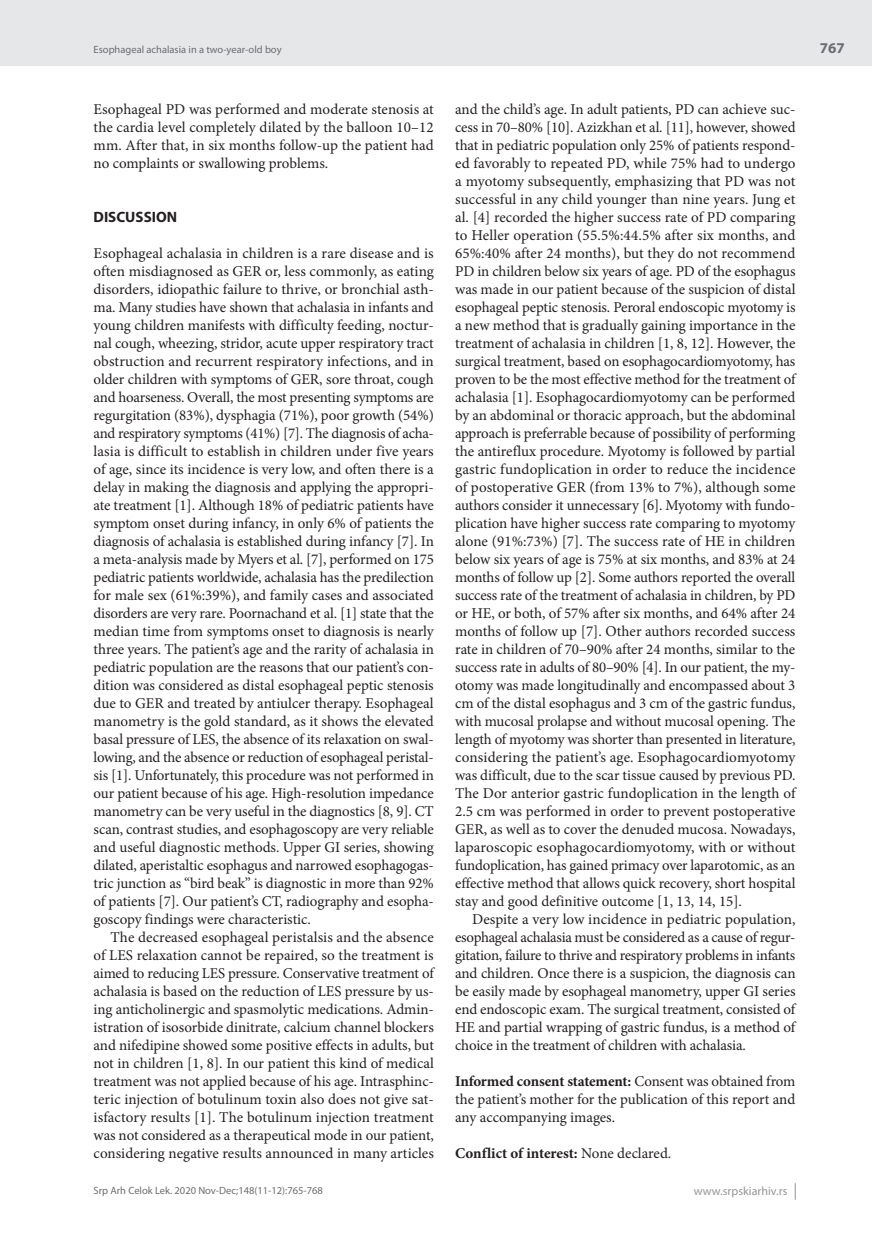
<style>
.page{position:relative;width:872px;height:1234px;background:#fff}
.page>*{position:absolute;margin:0;border:0;box-sizing:border-box;transform-origin:0 0}
.t1{font:15px/18px "Minion Pro";letter-spacing:-.005em;color:#231f20;text-align:justify}
.t2{font:700 15px "Minion Pro";color:#231f20}
.t3{font:700 15px "Myriad Pro";color:#231f20}
.t4{font:700 15px "Myriad Pro";color:#6c6d70}
.t5{font:12px "Myriad Pro";color:#939598}
.t6{font:10.5px "Myriad Pro";color:#6c6d70}
.s1{font-weight:700}
.s2{font-weight:400}
</style>
<div class="page">
<div style="left:0;top:0;width:872px;height:66px;background:#e6e7e9"></div>
<svg style="left:795px;top:1183px;width:1px;height:16px"></svg>
<p class="t6" style="left:94px;top:43px;width:189px">Esophageal achalasia in a two-year-old boy</p>
<p class="t1" style="left:94px;top:100px;width:342px">Esophageal PD was performed and moderate stenosis at the cardia level completely dilated by the balloon 10–12 mm. After that, in six months follow-up the patient had no complaints or swallowing problems.</p>
<p class="t3" style="left:94px;top:207px;width:85px">DISCUSSION</p>
<p class="t1" style="left:94px;top:244px;width:342px">Esophageal achalasia in children is a rare disease and is often misdiagnosed as GER or, less commonly, as eating disorders, idiopathic failure to thrive, or bronchial asth&shy;ma. Many studies have shown that achalasia in infants and young children manifests with difficulty feeding, noctur&shy;nal cough, wheezing, stridor, acute upper respiratory tract obstruction and recurrent respiratory infections, and in older children with symptoms of GER, sore throat, cough and hoarseness. Overall, the most presenting symptoms are regurgitation (83%), dysphagia (71%), poor growth (54%) and respiratory symptoms (41%) [7]. The diagnosis of acha&shy;lasia is difficult to establish in children under five years of age, since its incidence is very low, and often there is a delay in making the diagnosis and applying the appropri&shy;ate treatment [1]. Although 18% of pediatric patients have symptom onset during infancy, in only 6% of patients the diagnosis of achalasia is established during infancy [7]. In a meta-analysis made by Myers et al. [7], performed on 175 pediatric patients worldwide, achalasia has the predilection for male sex (61%:39%), and family cases and associated disorders are very rare. Poornachand et al. [1] state that the median time from symptoms onset to diagnosis is nearly three years. The patient’s age and the rarity of achalasia in pediatric population are the reasons that our patient’s con&shy;dition was considered as distal esophageal peptic stenosis due to GER and treated by antiulcer therapy. Esophageal manometry is the gold standard, as it shows the elevated basal pressure of LES, the absence of its relaxation on swal&shy;lowing, and the absence or reduction of esophageal peristal&shy;sis [1]. Unfortunately, this procedure was not performed in our patient because of his age. High-resolution impedance manometry can be very useful in the diagnostics [8, 9]. CT scan, contrast studies, and esophagoscopy are very reliable and useful diagnostic methods. Upper GI series, showing dilated, aperistaltic esophagus and narrowed esophagogas&shy;tric junction as “bird beak” is diagnostic in more than 92% of patients [7]. Our patient’s CT, radiography and esopha&shy;goscopy findings were characteristic.</p>
<p class="t1" style="left:94px;top:928px;width:342px;text-indent:17px">The decreased esophageal peristalsis and the absence of LES relaxation cannot be repaired, so the treatment is aimed to reducing LES pressure. Conservative treatment of achalasia is based on the reduction of LES pressure by us&shy;ing anticholinergic and spasmolytic medications. Admin&shy;istration of isosorbide dinitrate, calcium channel blockers and nifedipine showed some positive effects in adults, but not in children [1, 8]. In our patient this kind of medical treatment was not applied because of his age. Intrasphinc&shy;teric injection of botulinum toxin also does not give sat&shy;isfactory results [1]. The botulinum injection treatment was not considered as a therapeutical mode in our patient, considering negative results announced in many articles</p>
<p class="t1" style="left:455px;top:100px;width:342px">and the child’s age. In adult patients, PD can achieve suc&shy;cess in 70–80% [10]. Azizkhan et al. [11], however, showed that in pediatric population only 25% of patients respond&shy;ed favorably to repeated PD, while 75% had to undergo a myotomy subsequently, emphasizing that PD was not successful in any child younger than nine years. Jung et al. [4] recorded the higher success rate of PD comparing to Heller operation (55.5%:44.5% after six months, and 65%:40% after 24 months), but they do not recommend PD in children below six years of age. PD of the esophagus was made in our patient because of the suspicion of distal esophageal peptic stenosis. Peroral endoscopic myotomy is a new method that is gradually gaining importance in the treatment of achalasia in children [1, 8, 12]. However, the surgical treatment, based on esophagocardiomyotomy, has proven to be the most effective method for the treatment of achalasia [1]. Esophagocardiomyotomy can be performed by an abdominal or thoracic approach, but the abdominal approach is preferrable because of possibility of performing the antireflux procedure. Myotomy is followed by partial gastric fundoplication in order to reduce the incidence of postoperative GER (from 13% to 7%), although some authors consider it unnecessary [6]. Myotomy with fundo&shy;plication have higher success rate comparing to myotomy alone (91%:73%) [7]. The success rate of HE in children below six years of age is 75% at six months, and 83% at 24 months of follow up [2]. Some authors reported the overall success rate of the treatment of achalasia in children, by PD or HE, or both, of 57% after six months, and 64% after 24 months of follow up [7]. Other authors recorded success rate in children of 70–90% after 24 months, similar to the success rate in adults of 80–90% [4]. In our patient, the my&shy;otomy was made longitudinally and encompassed about 3 cm of the distal esophagus and 3 cm of the gastric fundus, with mucosal prolapse and without mucosal opening. The length of myotomy was shorter than presented in literature, considering the patient’s age. Esophagocardiomyotomy was difficult, due to the scar tissue caused by previous PD.<br>The Dor anterior gastric fundoplication in the length of 2.5 cm was performed in order to prevent postoperative GER, as well as to cover the denuded mucosa. Nowadays, laparoscopic esophagocardiomyotomy, with or without fundoplication, has gained primacy over laparotomic, as an effective method that allows quick recovery, short hospital stay and good definitive outcome [1, 13, 14, 15].</p>
<p class="t1" style="left:455px;top:910px;width:342px;text-indent:17px">Despite a very low incidence in pediatric population, esophageal achalasia must be considered as a cause of regur&shy;gitation, failure to thrive and respiratory problems in infants and children. Once there is a suspicion, the diagnosis can be easily made by esophageal manometry, upper GI series end endoscopic exam. The surgical treatment, consisted of HE and partial wrapping of gastric fundus, is a method of choice in the treatment of children with achalasia.</p>
<p class="t1" style="left:455px;top:1072px;width:342px"><span class="s1">Informed consent statement:</span> Consent was obtained from the patient’s mother for the publication of this report and any accompanying images.</p>
<p class="t2" style="left:455px;top:1142px;width:218px">Conflict of interest: <span class="s2">None declared.</span></p>
<p class="t6" style="left:94px;top:1184px;width:231px">Srp Arh Celok Lek. 2020 Nov-Dec;148(11-12):765-768</p>
<p class="t5" style="left:694px;top:1183px;width:95px">www.srpskiarhiv.rs</p>
<p class="t4" style="left:820px;top:38px;width:26px">767</p>
</div>
